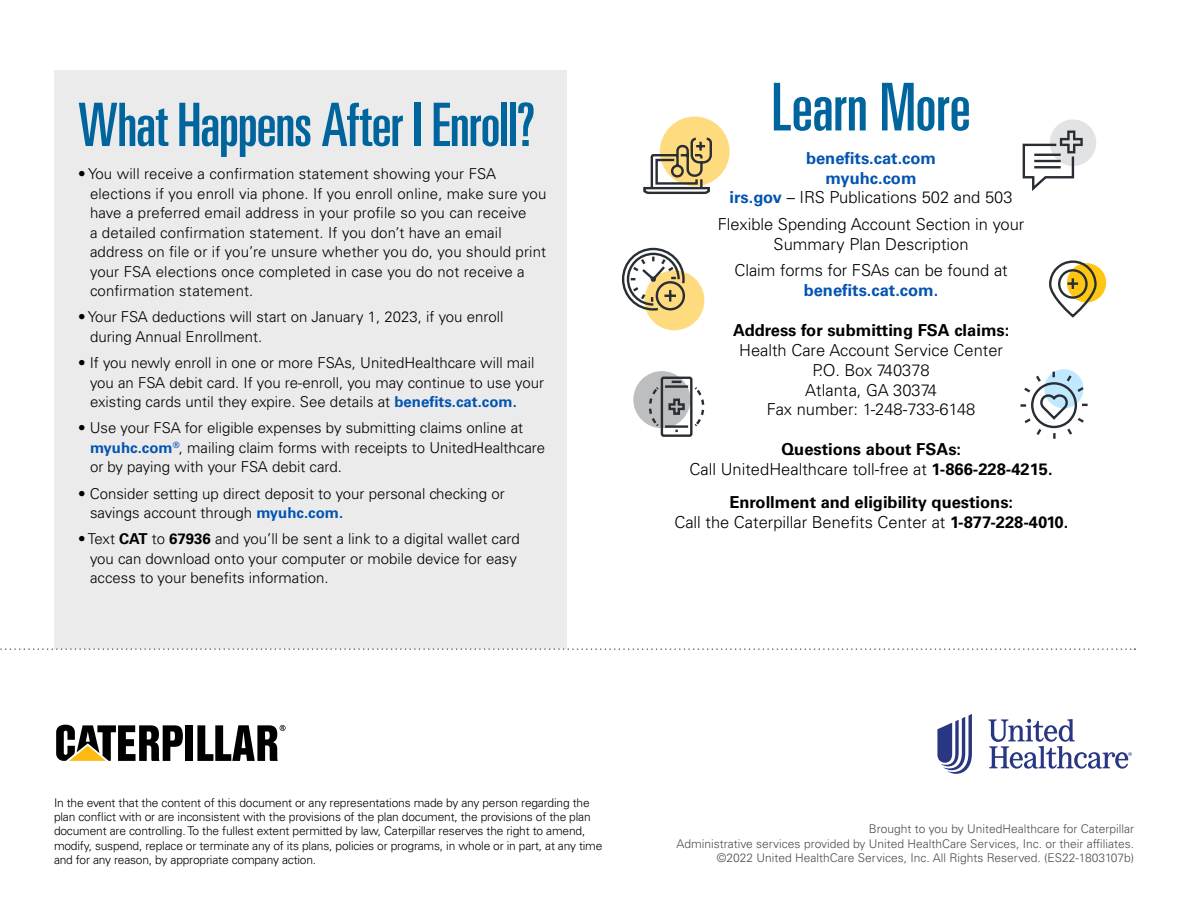
<style>
.page{position:relative;width:1188px;height:918px;background:#fff}
.page>*{position:absolute;margin:0;border:0;box-sizing:border-box;transform-origin:0 0}
.t1{font:ultra-condensed 66px "Univers LT Std";letter-spacing:-.005em;color:#00649d;scale:.96 1}
.t2{font:ultra-condensed 60px "Univers LT Std";letter-spacing:-.02em;color:#00649d}
.t3{font:700 16.5px/19.8px "Univers LT Std";color:#000;text-align:center}
.t4{font:300 16.5px/19.8px "Univers LT Std";color:#000;text-align:center}
.t5{font:700 16.5px/19.8px "Univers LT Std";color:#0354b1;text-align:center}
.t6{font:300 15px/19.5px "Univers LT Std";color:#000}
.t7{font:300 12px/14.4px "Univers LT Std";letter-spacing:-.015em;color:#000}
.t8{font:300 12px/14.4px "Univers LT Std";color:#4d4d4f;text-align:right}
.s1{font-weight:700;color:#0354b1}
.s2{font-weight:700}
.s3{font-weight:300;color:#000}
.s4{font-weight:300}
</style>
<div class="page">
<div style="left:54px;top:71px;width:513px;height:578px;background:#ebebec"></div>
<div style="left:185px;top:725px;width:8px;height:36px;background:#000"></div>
<svg style="left:56px;top:725px;width:127px;height:36px"></svg>
<svg style="left:197px;top:725px;width:89px;height:36px"></svg>
<div style="left:633px;top:371px;width:57px;height:57px;background:#bcbec0;border-radius:50%"></div>
<svg style="left:649px;top:375px;width:56px;height:62px"></svg>
<div style="left:1050px;top:119px;width:46px;height:47px;background:#e2e3e4;border-radius:50%"></div>
<svg style="left:1022px;top:131px;width:61px;height:60px"></svg>
<div style="left:660px;top:117px;width:70px;height:69px;background:#ffdb80;border-radius:50%"></div>
<svg style="left:643px;top:136px;width:70px;height:58px"></svg>
<svg style="left:1020px;top:369px;width:68px;height:70px"></svg>
<div style="left:1067px;top:263px;width:39px;height:39px;background:#ffc713;border-radius:50%"></div>
<svg style="left:1049px;top:260px;width:49px;height:58px"></svg>
<div style="left:644px;top:270px;width:60px;height:60px;background:#ffdb80;border-radius:50%"></div>
<svg style="left:621px;top:247px;width:65px;height:65px"></svg>
<svg style="left:0;top:648px;width:1135px;height:2px"></svg>
<svg style="left:937px;top:714px;width:35px;height:60px"></svg>
<svg style="left:988px;top:719px;width:144px;height:50px"></svg>
<h2 class="t2" style="left:78px;top:91px;width:459px">What Happens After I Enroll?</h2>
<p class="t6" style="left:90px;top:164px;width:458px;text-indent:-12px">• You will receive a confirmation statement showing your FSA elections if you enroll via phone. If you enroll online, make sure you have a preferred email address in your profile so you can receive<br>a detailed confirmation statement. If you don’t have an email address on file or if you’re unsure whether you do, you should print your FSA elections once completed in case you do not receive a confirmation statement.</p>
<p class="t6" style="left:90px;top:307px;width:415px;text-indent:-12px">• Your FSA deductions will start on January 1, 2023, if you enroll during Annual Enrollment.</p>
<p class="t6" style="left:90px;top:353px;width:456px;text-indent:-12px">• If you newly enroll in one or more FSAs, UnitedHealthcare will mail you an FSA debit card. If you re-enroll, you may continue to use your existing cards until they expire. See details at <span class="s1">benefits.cat.com.</span></p>
<p class="t6" style="left:90px;top:418px;width:457px;text-indent:-12px">• Use your FSA for eligible expenses by submitting claims online at <span class="s1">myuhc.com</span><sup>®</sup>, mailing claim forms with receipts to UnitedHealthcare or by paying with your FSA debit card.</p>
<p class="t6" style="left:90px;top:483px;width:416px;text-indent:-12px">• Consider setting up direct deposit to your personal checking or savings account through <span class="s1">myuhc.com.</span></p>
<p class="t6" style="left:90px;top:529px;width:431px;text-indent:-12px">• Text <span class="s2">CAT</span> to <span class="s2">67936</span> and you’ll be sent a link to a digital wallet card you can download onto your computer or mobile device for easy access to your benefits information.</p>
<h1 class="t1" style="left:771px;top:69px;width:209px">Learn More</h1>
<p class="t5" style="left:730px;top:148px;width:284px">benefits.cat.com<br>myuhc.com<br>irs.gov <span class="s3">– IRS Publications 502 and 503</span></p>
<p class="t4" style="left:718px;top:214px;width:308px">Flexible Spending Account Section in your<br>Summary Plan Description</p>
<p class="t4" style="left:734px;top:261px;width:275px">Claim forms for FSAs can be found at</p>
<p class="t5" style="left:804px;top:280px;width:136px">benefits.cat.com.</p>
<p class="t3" style="left:733px;top:321px;width:278px">Address for submitting FSA claims:</p>
<p class="t4" style="left:739px;top:340px;width:265px">Health Care Account Service Center<br>P.O. Box 740378<br>Atlanta, GA 30374<br>Fax number: 1-248-733-6148</p>
<p class="t3" style="left:690px;top:440px;width:365px">Questions about FSAs:<br><span class="s4">Call UnitedHealthcare toll-free at</span> 1-866-228-4215.</p>
<p class="t3" style="left:674px;top:493px;width:395px">Enrollment and eligibility questions:<br><span class="s4">Call the Caterpillar Benefits Center at</span> 1-877-228-4010.</p>
<p class="t7" style="left:54px;top:795px;width:550px">In the event that the content of this document or any representations made by any person regarding the plan conflict with or are inconsistent with the provisions of the plan document, the provisions of the plan document are controlling. To the fullest extent permitted by law, Caterpillar reserves the right to amend, modify, suspend, replace or terminate any of its plans, policies or programs, in whole or in part, at any time and for any reason, by appropriate company action.</p>
<p class="t8" style="left:677px;top:822px;width:459px">Brought to you by UnitedHealthcare for Caterpillar<br>Administrative services provided by United HealthCare Services, Inc. or their affiliates. ©2022 United HealthCare Services, Inc. All Rights Reserved. (ES22-1803107b)</p>
</div>
